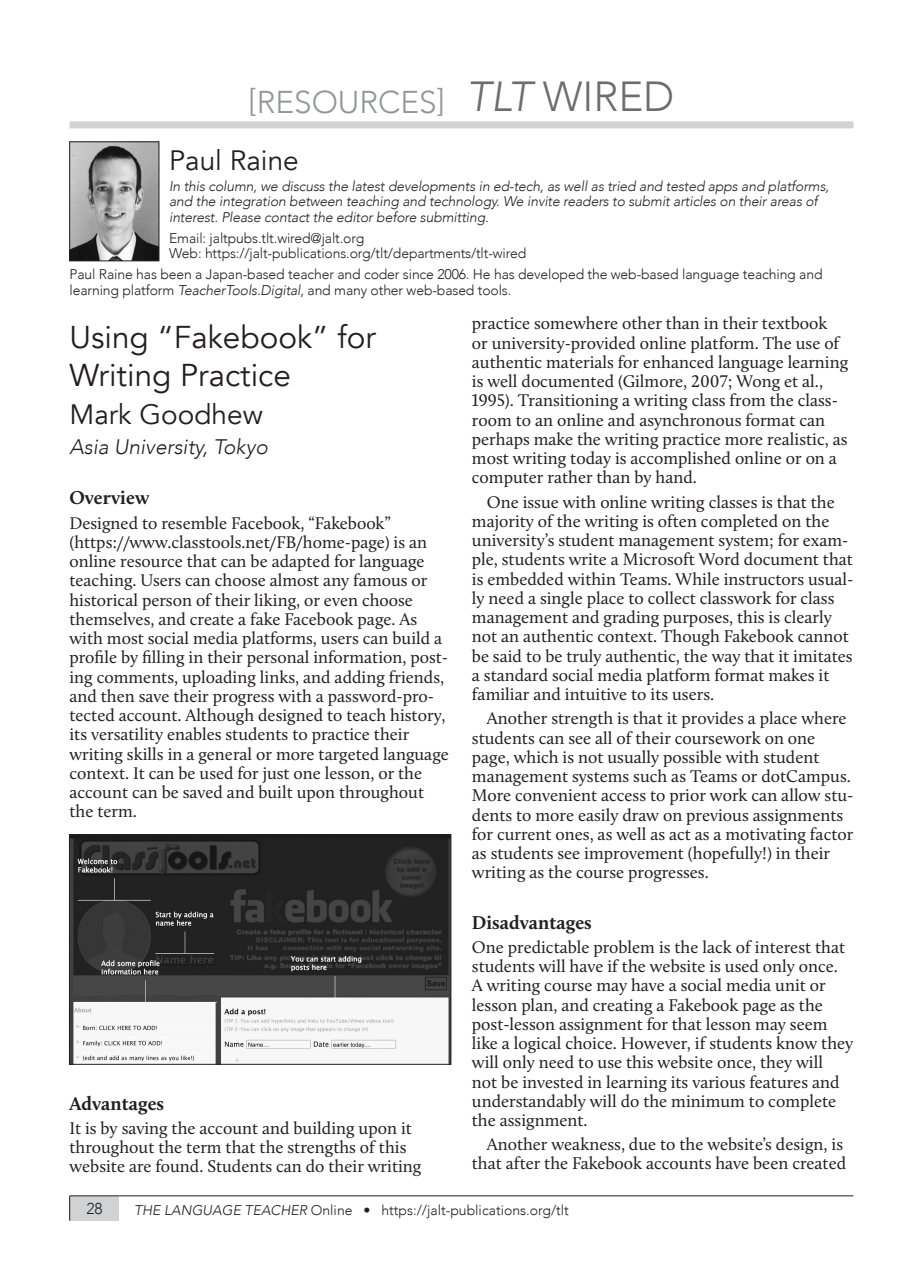
<style>
.page{position:relative;width:903px;height:1275px;background:#fff}
.page>*{position:absolute;margin:0;border:0;box-sizing:border-box;transform-origin:0 0}
.Title_-_Medium{font:31.5px/37.8px "Avenir";color:#231f20}
.t1{font:300 31.5px "Avenir";color:#939598}
.Title_-_Writer{font:28px "Avenir";color:#231f20}
.Title_-_Affiliation{font:italic 300 21px "Avenir";color:#231f20}
.Header_1{font:700 19.25px "Calluna";color:#231f20}
.Text_-_no_indent{font:17.5px/19.2px "Calluna";color:#231f20}
.Text_-_indent{font:17.5px/19.2px "Calluna";color:#231f20}
.t2{font:300 15.75px "Avenir";color:#231f20}
.t3{font:300 14px/15.8px "Avenir";letter-spacing:-.01em;color:#231f20}
.t4{font:italic 300 14px/15.8px "Avenir";letter-spacing:-.01em;color:#231f20}
.s1{font-style:italic;font-size:42px;color:#6c6d70}
.s2{font-size:42px;color:#6c6d70}
.s3{font-style:italic}
</style>
<div class="page">
<div style="left:70px;top:1196px;width:49px;height:25px;background:#d1d2d4"></div>
<hr style="left:69px;top:1195px;width:50px;height:1px;background:#231f20">
<svg style="left:69px;top:1196px;width:1px;height:25px"></svg>
<hr style="left:119px;top:1195px;width:734px;height:1px;background:#231f20">
<div style="left:70px;top:121px;width:783px;height:7px;background:#d1d2d4"></div>
<img style="left:71px;top:144px;width:86px;height:115px">
<div style="left:69px;top:142px;width:90px;height:119px;border:1px solid #231f20"></div>
<img style="left:71px;top:836px;width:378px;height:227px">
<div style="left:69px;top:834px;width:382px;height:231px;border:1px solid #231f20"></div>
<h1 class="t1" style="left:249px;top:84px;width:427px">[RESOURCES] <span class="s1">TLT</span> <span class="s2">WIRED</span></h1>
<h2 class="Title_-_Writer" style="left:169px;top:143px;width:131px">Paul Raine</h2>
<p class="t4" style="left:169px;top:178px;width:661px">In this column, we discuss the latest developments in ed-tech, as well as tried and tested apps and platforms, and the integration between teaching and technology. We invite readers to submit articles on their areas of interest. Please contact the editor before submitting.</p>
<p class="t3" style="left:169px;top:230px;width:359px">Email: jaltpubs.tlt.wired@jalt.org<br>Web: https://jalt-publications.org/tlt/departments/tlt-wired</p>
<p class="t3" style="left:70px;top:266px;width:754px">Paul Raine has been a Japan-based teacher and coder since 2006. He has developed the web-based language teaching and learning platform <span class="s3">TeacherTools.Digital</span>, and many other web-based tools.</p>
<p class="Title_-_Medium" style="left:69px;top:319px;width:308px">Using “Fakebook” for<br>Writing Practice</p>
<p class="Title_-_Writer" style="left:69px;top:398px;width:195px">Mark Goodhew</p>
<p class="Title_-_Affiliation" style="left:69px;top:435px;width:200px">Asia University, Tokyo</p>
<p class="Header_1" style="left:69px;top:486px;width:81px">Overview</p>
<p class="Text_-_no_indent" style="left:69px;top:513px;width:381px">Designed to resemble Facebook, “Fakebook” (https://www.classtools.net/FB/home-page) is an online resource that can be adapted for language teaching. Users can choose almost any famous or historical person of their liking, or even choose themselves, and create a fake Facebook page. As with most social media platforms, users can build a profile by filling in their personal information, post&shy;ing comments, uploading links, and adding friends, and then save their progress with a password-pro&shy;tected account. Although designed to teach history, its versatility enables students to practice their writing skills in a general or more targeted language context. It can be used for just one lesson, or the account can be saved and built upon throughout the term.</p>
<p class="Header_1" style="left:69px;top:1091px;width:96px">Advantages</p>
<p class="Text_-_no_indent" style="left:69px;top:1118px;width:353px">It is by saving the account and building upon it throughout the term that the strengths of this website are found. Students can do their writing</p>
<p class="Text_-_no_indent" style="left:472px;top:314px;width:378px">practice somewhere other than in their textbook<br>or university-provided online platform. The use of authentic materials for enhanced language learning is well documented (Gilmore, 2007; Wong et al., 1995). Transitioning a writing class from the class&shy;room to an online and asynchronous format can perhaps make the writing practice more realistic, as most writing today is accomplished online or on a computer rather than by hand.</p>
<p class="Text_-_indent" style="left:472px;top:492px;width:383px;text-indent:15px">One issue with online writing classes is that the majority of the writing is often completed on the university’s student management system; for exam&shy;ple, students write a Microsoft Word document that is embedded within Teams. While instructors usual&shy;ly need a single place to collect classwork for class management and grading purposes, this is clearly not an authentic context. Though Fakebook cannot be said to be truly authentic, the way that it imitates a standard social media platform format makes it familiar and intuitive to its users.</p>
<p class="Text_-_indent" style="left:472px;top:709px;width:383px;text-indent:15px">Another strength is that it provides a place where students can see all of their coursework on one page, which is not usually possible with student management systems such as Teams or dotCampus.<br>More convenient access to prior work can allow stu&shy;dents to more easily draw on previous assignments for current ones, as well as act as a motivating factor as students see improvement (hopefully!) in their writing as the course progresses.</p>
<p class="Header_1" style="left:472px;top:910px;width:121px">Disadvantages</p>
<p class="Text_-_no_indent" style="left:472px;top:937px;width:383px">One predictable problem is the lack of interest that students will have if the website is used only once.<br>A writing course may have a social media unit or lesson plan, and creating a Fakebook page as the post-lesson assignment for that lesson may seem like a logical choice. However, if students know they will only need to use this website once, they will<br>not be invested in learning its various features and understandably will do the minimum to complete the assignment.</p>
<p class="Text_-_indent" style="left:472px;top:1134px;width:376px;text-align:right">Another weakness, due to the website’s design, is that after the Fakebook accounts have been created</p>
<p class="t2" style="left:86px;top:1200px;width:18px">28</p>
<p class="t3" style="left:134px;top:1203px;width:436px"><span class="s3">THE LANGUAGE TEACHER</span> Online • https://jalt-publications.org/tlt</p>
</div>
